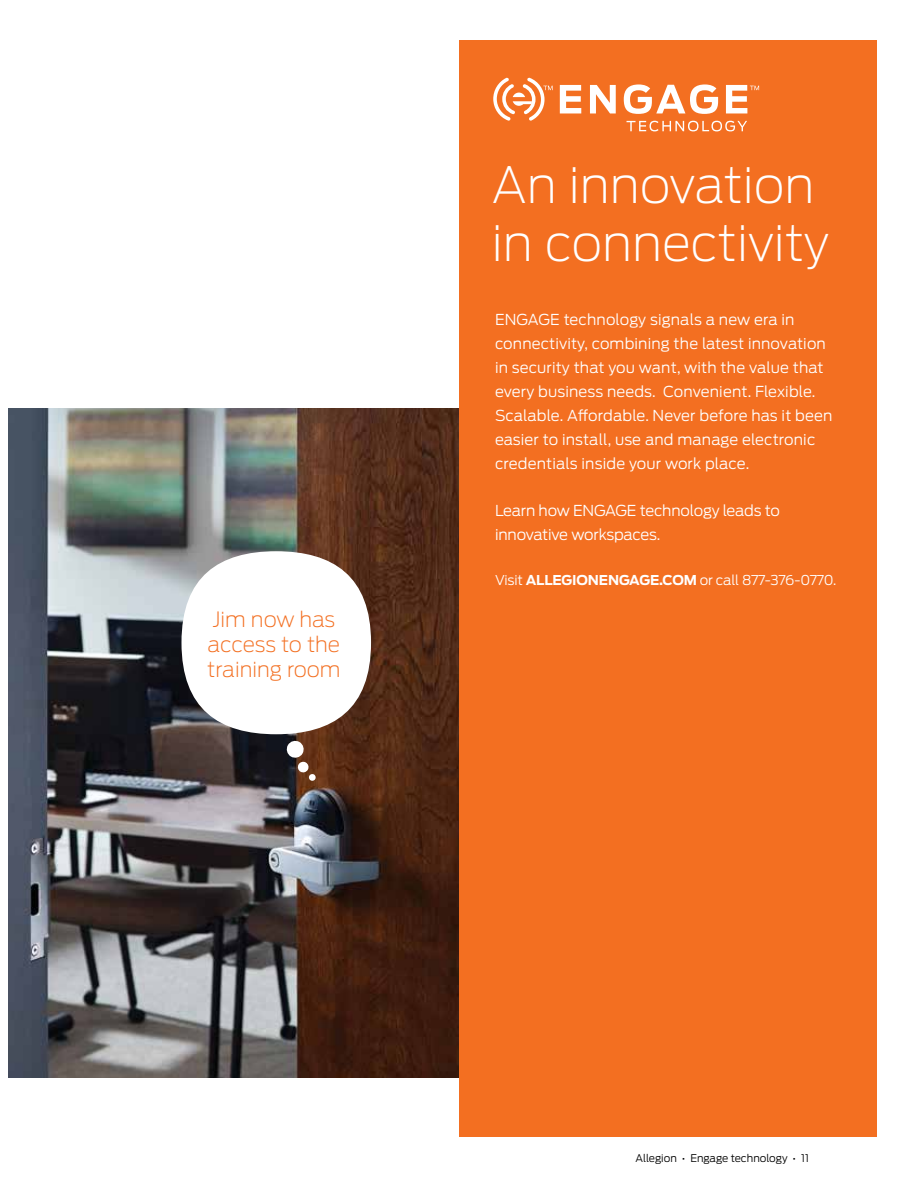
<style>
.page{position:relative;width:918px;height:1188px;background:#fff}
.page>*{position:absolute;margin:0;border:0;box-sizing:border-box;transform-origin:0 0}
.t1{font:200 49.5px/58.5px "Antenna";color:#fff}
.t2{font:200 21px/25.2px "Antenna";color:#f36f21}
.t3{font:300 15px/24px "Antenna";letter-spacing:.01em;color:#fff}
.t4{font:300 15px/24px "Antenna";letter-spacing:-.015em;color:#fff}
.t5{font:300 13.5px "Antenna";letter-spacing:-.01em;color:#fff}
.t6{font:300 10.5px "Antenna";color:#000}
.s1{font-weight:700}
</style>
<div class="page">
<img style="left:9px;top:408px;width:450px;height:670px">
<div style="left:459px;top:40px;width:418px;height:1097px;background:#f36f21"></div>
<svg style="left:560px;top:85px;width:21px;height:28px"></svg>
<svg style="left:590px;top:85px;width:26px;height:28px"></svg>
<svg style="left:624px;top:84px;width:94px;height:30px"></svg>
<svg style="left:627px;top:121px;width:120px;height:10px"></svg>
<svg style="left:726px;top:85px;width:33px;height:28px"></svg>
<svg style="left:493px;top:78px;width:60px;height:43px"></svg>
<svg style="left:286px;top:740px;width:30px;height:41px"></svg>
<div style="left:181px;top:551px;width:190px;height:183px;background:#fff;border-radius:50%"></div>
<h2 class="t2" style="left:207px;top:606px;width:135px">Jim now has access to the training room</h2>
<h1 class="t1" style="left:492px;top:156px;width:339px">An innovation in connectivity</h1>
<p class="t3" style="left:495px;top:308px;width:339px">ENGAGE technology signals a new era in connectivity, combining the latest innovation in security that you want, with the value that every business needs. Convenient. Flexible.<br>Scalable. Affordable. Never before has it been easier to install, use and manage electronic credentials inside your work place.</p>
<p class="t4" style="left:495px;top:498px;width:286px">Learn how ENGAGE technology leads to innovative workspaces.</p>
<p class="t5" style="left:495px;top:572px;width:343px">Visit <span class="s1">ALLEGIONENGAGE.COM</span> or call 877-376-0770.</p>
<p class="t6" style="left:635px;top:1152px;width:175px">Allegion • Engage technology • 11</p>
</div>
